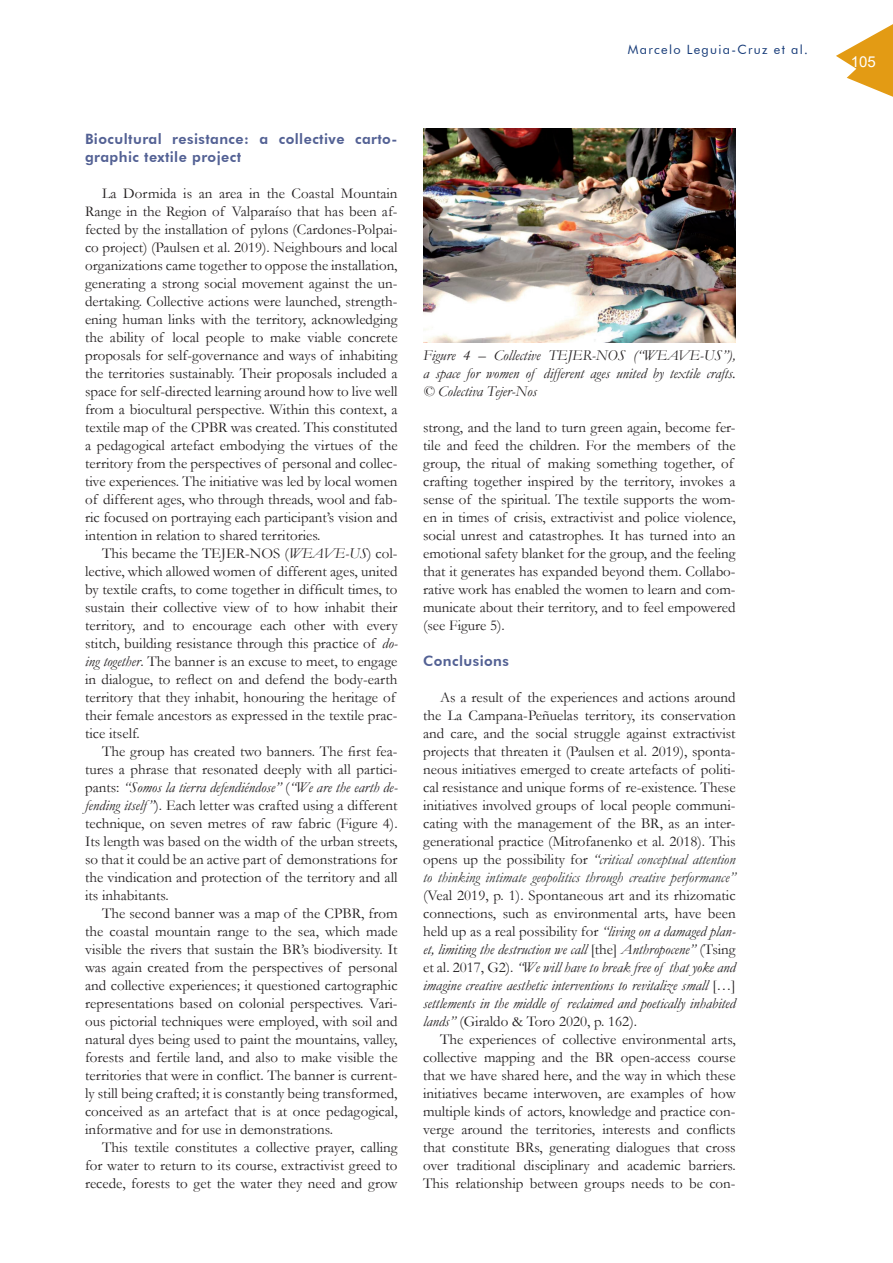
<style>
.page{position:relative;width:893px;height:1263px;background:#fff}
.page>*{position:absolute;margin:0;border:0;box-sizing:border-box;transform-origin:0 0}
.t1{font:15px/18px "Garamond";color:#231f20;text-align:justify}
.t2{font:italic 15px/18px "Garamond";color:#231f20;text-align:justify}
.t3{font:15px "Arial";color:#fff}
.t4{font:800 14.25px/18px "Futura BT";letter-spacing:.03em;color:#536194}
.t5{font:12.75px "Futura BT";letter-spacing:.1em;color:#143977}
.s1{font-style:italic}
.s2{font-style:italic;color:#313232}
.s3{font-style:normal}
</style>
<div class="page">
<svg style="left:836px;top:24px;width:57px;height:73px"></svg>
<img style="left:423px;top:128px;width:313px;height:214px">
<p class="t5" style="left:628px;top:42px;width:181px">Marcelo Leguia-Cruz et al.</p>
<p class="t4" style="left:85px;top:130px;width:314px">Biocultural resistance: a collective carto&shy;graphic textile project</p>
<p class="t1" style="left:85px;top:184px;width:314px;text-indent:17px">La Dormida is an area in the Coastal Mountain Range in the Region of Valparaíso that has been af&shy;fected by the installation of pylons (Cardones-Polpai&shy;co project) (Paulsen et al. 2019). Neighbours and local organizations came together to oppose the installation, generating a strong social movement against the un&shy;dertaking. Collective actions were launched, strength&shy;ening human links with the territory, acknowledging the ability of local people to make viable concrete proposals for self-governance and ways of inhabiting the territories sustainably. Their proposals included a space for self-directed learning around how to live well from a biocultural perspective. Within this context, a textile map of the CPBR was created. This constituted a pedagogical artefact embodying the virtues of the territory from the perspectives of personal and collec&shy;tive experiences. The initiative was led by local women of different ages, who through threads, wool and fab&shy;ric focused on portraying each participant’s vision and intention in relation to shared territories.</p>
<p class="t1" style="left:85px;top:544px;width:314px;text-align:left;text-indent:17px">This became the TEJER-NOS (<span class="s1">WEAVE-US</span>) col&shy;lective, which allowed women of different ages, united by textile crafts, to come together in difficult times, to sustain their collective view of to how inhabit their territory, and to encourage each other with every stitch, building resistance through this practice of <span class="s1">do&shy;ing together</span>. The banner is an excuse to meet, to engage in dialogue, to reflect on and defend the body-earth territory that they inhabit, honouring the heritage of their female ancestors as expressed in the textile prac&shy;tice itself.</p>
<p class="t1" style="left:85px;top:742px;width:314px;text-indent:17px">The group has created two banners. The first fea&shy;tures a phrase that resonated deeply with all partici&shy;pants: <span class="s1">“Somos la tierra defendiéndose”</span> (<span class="s1">“We are the earth de&shy;fending itself”</span>). Each letter was crafted using a different technique, on seven metres of raw fabric (Figure 4).<br>Its length was based on the width of the urban streets, so that it could be an active part of demonstrations for the vindication and protection of the territory and all its inhabitants.</p>
<p class="t1" style="left:85px;top:904px;width:314px;text-indent:17px">The second banner was a map of the CPBR, from the coastal mountain range to the sea, which made visible the rivers that sustain the BR’s biodiversity. It was again created from the perspectives of personal and collective experiences; it questioned cartographic representations based on colonial perspectives. Vari&shy;ous pictorial techniques were employed, with soil and natural dyes being used to paint the mountains, valley, forests and fertile land, and also to make visible the territories that were in conflict. The banner is current&shy;ly still being crafted; it is constantly being transformed, conceived as an artefact that is at once pedagogical, informative and for use in demonstrations.</p>
<p class="t1" style="left:85px;top:1138px;width:314px;text-indent:17px">This textile constitutes a collective prayer, calling for water to return to its course, extractivist greed to recede, forests to get the water they need and grow</p>
<p class="t2" style="left:423px;top:346px;width:314px">Figure 4 – Collective TEJER-NOS (“WEAVE-US”), a space for women of different ages united by textile crafts. © Colectiva Tejer-Nos</p>
<p class="t1" style="left:423px;top:418px;width:314px;text-align:left">strong, and the land to turn green again, become fer&shy;tile and feed the children. For the members of the group, the ritual of making something together, of crafting together inspired by the territory, invokes a sense of the spiritual. The textile supports the wom&shy;en in times of crisis, extractivist and police violence, social unrest and catastrophes. It has turned into an emotional safety blanket for the group, and the feeling that it generates has expanded beyond them. Collabo&shy;rative work has enabled the women to learn and com&shy;municate about their territory, and to feel empowered (see Figure 5).</p>
<p class="t4" style="left:423px;top:652px;width:87px">Conclusions</p>
<p class="t1" style="left:423px;top:688px;width:314px;text-indent:17px">As a result of the experiences and actions around the La Campana-Peñuelas territory, its conservation and care, and the social struggle against extractivist projects that threaten it (Paulsen et al. 2019), sponta&shy;neous initiatives emerged to create artefacts of politi&shy;cal resistance and unique forms of re-existence. These initiatives involved groups of local people communi&shy;cating with the management of the BR, as an inter&shy;generational practice (Mitrofanenko et al. 2018). This opens up the possibility for <span class="s1">“</span><span class="s2">critical conceptual attention to thinking intimate geopolitics through creative performance”</span></p>
<p class="t2" style="left:423px;top:886px;width:314px"><span class="s3">(Veal 2019, p. 1). Spontaneous art and its rhizomatic connections, such as environmental arts, have been held up as a real possibility for</span> “living on a damaged plan&shy;et, limiting the destruction we call <span class="s3">[the]</span> Anthropocene” <span class="s3">(Tsing et al. 2017, G2).</span> “We will have to break free of that yoke and imagine creative aesthetic interventions to revitalize small <span class="s3">[…] </span>settlements in the middle of reclaimed and poetically inhabited lands” <span class="s3">(Giraldo &amp; Toro 2020, p. 162).</span></p>
<p class="t1" style="left:423px;top:1030px;width:314px;text-indent:17px">The experiences of collective environmental arts, collective mapping and the BR open-access course that we have shared here, and the way in which these initiatives became interwoven, are examples of how multiple kinds of actors, knowledge and practice con&shy;verge around the territories, interests and conflicts that constitute BRs, generating dialogues that cross over traditional disciplinary and academic barriers.<br>This relationship between groups needs to be con-</p>
<p class="t3" style="left:851px;top:51px;width:27px">105</p>
</div>
